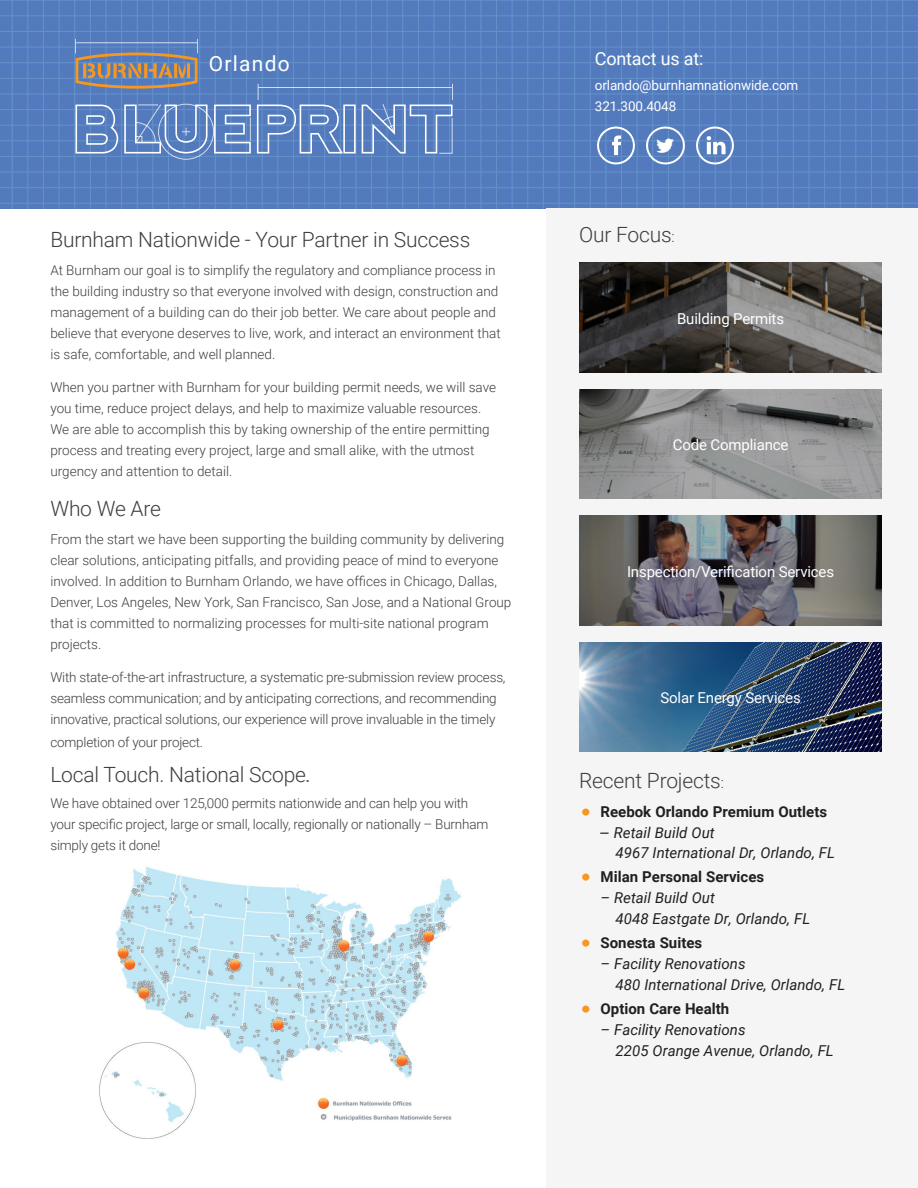
<style>
.page{position:relative;width:918px;height:1188px;background:#fff}
.page>*{position:absolute;margin:0;border:0;box-sizing:border-box;transform-origin:0 0}
.t1{font:300 21px "Roboto";letter-spacing:-.01em;color:#3e3e3f}
.t2{font:21px "Roboto";letter-spacing:.06em;color:#fff}
.t3{font:18px "Roboto";letter-spacing:-.01em;color:#fff}
.t4{font:italic 15px/21px "Roboto";color:#231f20}
.t5{font:700 15px "Roboto";color:#231f20}
.t6{font:15px "Roboto";letter-spacing:-.01em;color:#fff}
.t7{font:300 13.5px/21px "Roboto";color:#3e3e3f}
.t8{font:13.5px "Roboto";letter-spacing:-.01em;color:#fff}
.s1{font-weight:500;font-size:15px}
.s2{font-size:15px}
.s3{font-family:"Tahoma";color:#f7971d}
.s4{font-family:"Tahoma";font-style:normal}
</style>
<div class="page">
<img style="left:99px;top:867px;width:363px;height:272px">
<svg style="left:0;top:0;width:918px;height:208px;background:#547dbe"></svg>
<hr style="left:258px;top:87px;width:193px;height:1px;background:#fff">
<svg style="left:75px;top:105px;width:43px;height:49px;background:#7596ca"></svg>
<svg style="left:124px;top:104px;width:84px;height:49px;background:#7394ca"></svg>
<svg style="left:214px;top:105px;width:37px;height:48px;background:#7999cc"></svg>
<svg style="left:257px;top:84px;width:99px;height:69px;background:#6c8fc7"></svg>
<svg style="left:362px;top:84px;width:91px;height:70px;background:#6a8dc6"></svg>
<svg style="left:75px;top:39px;width:123px;height:50px;background:#818696"></svg>
<div style="left:546px;top:208px;width:372px;height:980px;background:#f5f5f6"></div>
<img style="left:597px;top:126px;width:38px;height:39px">
<img style="left:696px;top:126px;width:38px;height:39px">
<img style="left:647px;top:126px;width:37px;height:39px">
<img style="left:579px;top:262px;width:303px;height:110px">
<img style="left:579px;top:516px;width:303px;height:109px">
<img style="left:579px;top:642px;width:303px;height:110px">
<img style="left:579px;top:389px;width:303px;height:110px">
<p class="t2" style="left:209px;top:49px;width:83px">Orlando</p>
<p class="t1" style="left:50px;top:225px;width:421px">Burnham Nationwide - Your Partner in Success</p>
<p class="t7" style="left:50px;top:259px;width:452px">At Burnham our goal is to simplify the regulatory and compliance process in the building industry so that everyone involved with design, construction and management of a building can do their job better. We care about people and believe that everyone deserves to live, work, and interact an environment that is safe, comfortable, and well planned.</p>
<p class="t7" style="left:50px;top:376px;width:447px">When you partner with Burnham for your building permit needs, we will save you time, reduce project delays, and help to maximize valuable resources.<br>We are able to accomplish this by taking ownership of the entire permitting process and treating every project, large and small alike, with the utmost urgency and attention to detail.</p>
<p class="t1" style="left:50px;top:494px;width:112px">Who We Are</p>
<p class="t7" style="left:50px;top:529px;width:463px">From the start we have been supporting the building community by delivering clear solutions, anticipating pitfalls, and providing peace of mind to everyone involved. In addition to Burnham Orlando, we have offices in Chicago, Dallas, Denver, Los Angeles, New York, San Francisco, San Jose, and a National Group that is committed to normalizing processes for multi-site national program projects.</p>
<p class="t7" style="left:50px;top:666px;width:457px;line-height:21.5px">With state-of-the-art infrastructure, a systematic pre-submission review process, seamless communication; and by anticipating corrections, and recommending innovative, practical solutions, our experience will prove invaluable in the timely completion of your project.</p>
<p class="t1" style="left:50px;top:760px;width:261px">Local Touch. National Scope<span class="s1">.</span></p>
<p class="t7" style="left:50px;top:792px;width:419px">We have obtained over 125,000 permits nationwide and can help you with</p>
<p class="t7" style="left:50px;top:813px;width:439px">your specific project, large or small, locally, regionally or nationally – Burnham simply gets it done!</p>
<p class="t3" style="left:595px;top:46px;width:110px">Contact us at:</p>
<p class="t8" style="left:595px;top:76px;width:205px">orlando@burnhamnationwide.com</p>
<p class="t8" style="left:595px;top:97px;width:83px">321.300.4048</p>
<p class="t1" style="left:579px;top:220px;width:97px">Our Focus<span class="s2">:</span></p>
<p class="t6" style="left:677px;top:308px;width:108px">Building Permits</p>
<p class="t6" style="left:673px;top:434px;width:117px">Code Compliance</p>
<p class="t6" style="left:627px;top:561px;width:209px">Inspection/Verification Services</p>
<p class="t6" style="left:660px;top:687px;width:142px">Solar Energy Services</p>
<p class="t1" style="left:579px;top:766px;width:146px">Recent Projects<span class="s2">:</span></p>
<p class="t5" style="left:581px;top:801px;width:248px"><span class="s3">•</span> Reebok Orlando Premium Outlets</p>
<p class="t4" style="left:601px;top:822px;width:115px"><span class="s4">–</span> Retail Build Out</p>
<p class="t4" style="left:616px;top:841px;width:221px">4967 International Dr, Orlando, FL</p>
<p class="t5" style="left:581px;top:866px;width:185px"><span class="s3">•</span> Milan Personal Services</p>
<p class="t4" style="left:601px;top:886px;width:116px">– Retail Build Out</p>
<p class="t4" style="left:616px;top:907px;width:196px">4048 Eastgate Dr, Orlando, FL</p>
<p class="t5" style="left:581px;top:932px;width:123px"><span class="s3">•</span> Sonesta Suites</p>
<p class="t4" style="left:616px;top:952px;width:231px;text-indent:-15px">– Facility Renovations<br>480 International Drive, Orlando, FL</p>
<p class="t5" style="left:581px;top:998px;width:150px"><span class="s3">•</span> Option Care Health</p>
<p class="t4" style="left:616px;top:1018px;width:220px;text-indent:-15px">– Facility Renovations<br>2205 Orange Avenue, Orlando, FL</p>
</div>
